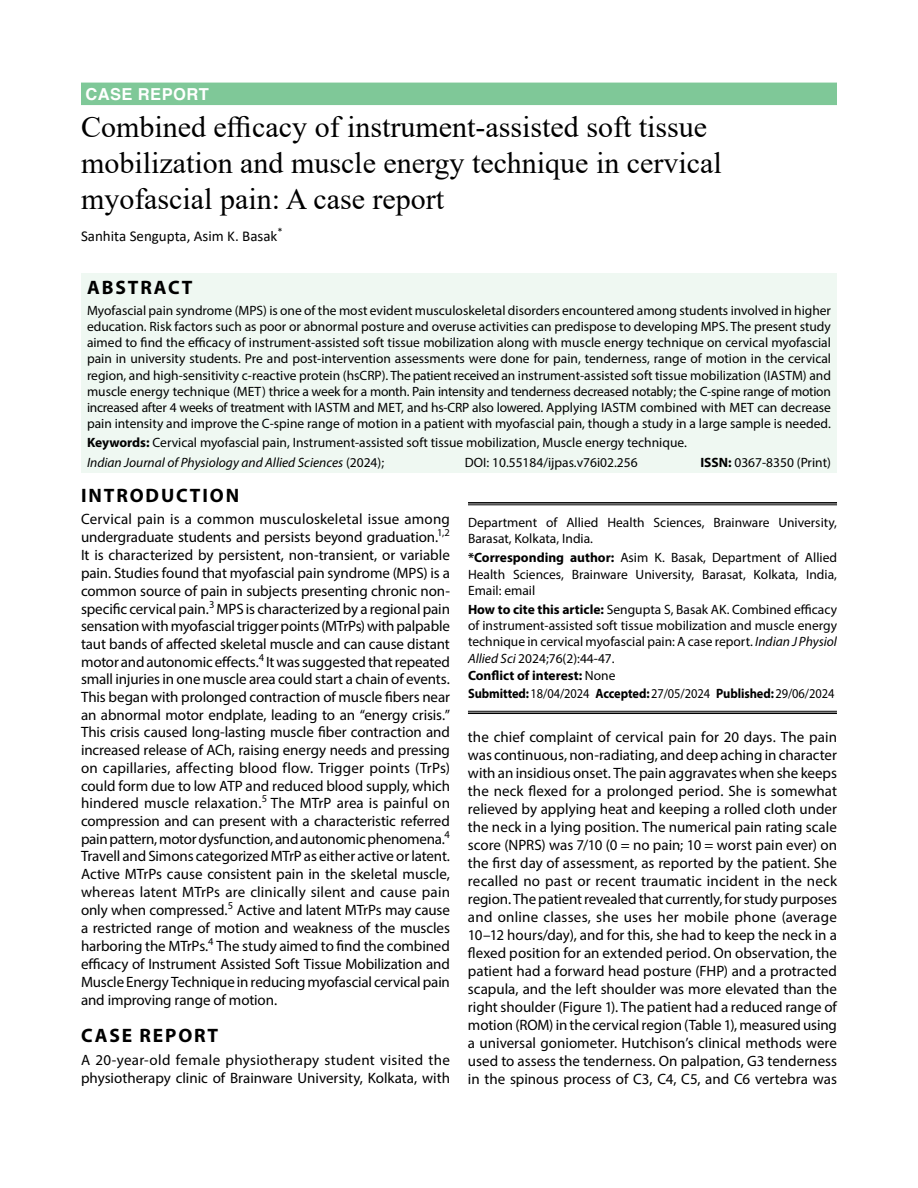
<style>
.page{position:relative;width:918px;height:1188px;background:#fff}
.page>*{position:absolute;margin:0;border:0;box-sizing:border-box;transform-origin:0 0}
.article_head{font:30px/36px "Times New Roman";color:#000}
.A{font:700 19.5px "Myriad Pro";letter-spacing:.095em;color:#000}
.Subject{font:700 16.5px "Helvetica";letter-spacing:.025em;color:#fff}
.Body_flush{font:15px/17.9px "Myriad Pro";color:#000;text-align:justify}
.author{font:15px "Calibri";color:#000}
.Abstract{font:13.5px/16.2px "Myriad Pro";color:#000;text-align:justify}
.affiliation{font:13.5px/16.2px "Myriad Pro";color:#000;text-align:justify}
.affiliation-2{font:13.5px "Myriad Pro";color:#000;scale:.92 1}
.Abstract-2{font:italic 13.5px "Myriad Pro";color:#000}
.affiliation-3{font:700 13.5px "Myriad Pro";color:#000}
.s1{font-weight:700}
.s2{font-style:normal}
.s3{font-style:italic}
.s4{font-weight:400}
</style>
<div class="page">
<div style="left:81px;top:274px;width:756px;height:199px;background:#eff8f2"></div>
<div style="left:81px;top:83px;width:756px;height:22px;background:#7fc898"></div>
<hr style="left:468px;top:711px;width:369px;height:1px;background:#000">
<hr style="left:468px;top:713px;width:369px;height:1px;background:#000">
<hr style="left:468px;top:502px;width:369px;height:2px;background:#000">
<hr style="left:468px;top:505px;width:369px;height:1px;background:#000">
<p class="Subject" style="left:86px;top:81px;width:125px">CASE REPORT</p>
<p class="article_head" style="left:81px;top:108px;width:642px">Combined efficacy of instrument-assisted soft tissue mobilization and muscle energy technique in cervical myofascial pain: A case report</p>
<p class="author" style="left:81px;top:225px;width:203px">Sanhita Sengupta, Asim K. Basak<sup>*</sup></p>
<p class="A" style="left:87px;top:275px;width:107px">ABSTRACT</p>
<p class="Abstract" style="left:87px;top:302px;width:746px">Myofascial pain syndrome (MPS) is one of the most evident musculoskeletal disorders encountered among students involved in higher education. Risk factors such as poor or abnormal posture and overuse activities can predispose to developing MPS. The present study aimed to find the efficacy of instrument-assisted soft tissue mobilization along with muscle energy technique on cervical myofascial pain in university students. Pre and post-intervention assessments were done for pain, tenderness, range of motion in the cervical region, and high-sensitivity c-reactive protein (hsCRP). The patient received an instrument-assisted soft tissue mobilization (IASTM) and muscle energy technique (MET) thrice a week for a month. Pain intensity and tenderness decreased notably; the C-spine range of motion increased after 4 weeks of treatment with IASTM and MET, and hs-CRP also lowered. Applying IASTM combined with MET can decrease pain intensity and improve the C-spine range of motion in a patient with myofascial pain, though a study in a large sample is needed.</p>
<p class="Abstract" style="left:87px;top:435px;width:601px"><span class="s1">Keywords:</span> Cervical myofascial pain, Instrument-assisted soft tissue mobilization, Muscle energy technique.</p>
<p class="Abstract-2" style="left:87px;top:454px;width:299px">Indian Journal of Physiology and Allied Sciences <span class="s2">(2024);</span></p>
<p class="Abstract" style="left:465px;top:454px;width:174px">DOI: 10.55184/ijpas.v76i02.256</p>
<p class="Abstract" style="left:700px;top:454px;width:132px"><span class="s1">ISSN:</span> 0367-8350 (Print)</p>
<p class="A" style="left:81px;top:483px;width:159px">INTRODUCTION</p>
<p class="Body_flush" style="left:81px;top:510px;width:371px">Cervical pain is a common musculoskeletal issue among undergraduate students and persists beyond graduation.<sup>1,2<br></sup>It is characterized by persistent, non-transient, or variable pain. Studies found that myofascial pain syndrome (MPS) is a common source of pain in subjects presenting chronic non&shy;specific cervical pain.<sup>3</sup> MPS is characterized by a regional pain sensation with myofascial trigger points (MTrPs) with palpable taut bands of affected skeletal muscle and can cause distant motor and autonomic effects.<sup>4</sup> It was suggested that repeated small injuries in one muscle area could start a chain of events.<br>This began with prolonged contraction of muscle fibers near an abnormal motor endplate, leading to an “energy crisis.” This crisis caused long-lasting muscle fiber contraction and increased release of ACh, raising energy needs and pressing on capillaries, affecting blood flow. Trigger points (TrPs) could form due to low ATP and reduced blood supply, which hindered muscle relaxation.<sup>5</sup> The MTrP area is painful on compression and can present with a characteristic referred pain pattern, motor dysfunction, and autonomic phenomena.<sup>4<br></sup>Travell and Simons categorized MTrP as either active or latent.<br>Active MTrPs cause consistent pain in the skeletal muscle, whereas latent MTrPs are clinically silent and cause pain only when compressed.<sup>5</sup> Active and latent MTrPs may cause a restricted range of motion and weakness of the muscles harboring the MTrPs.<sup>4</sup> The study aimed to find the combined efficacy of Instrument Assisted Soft Tissue Mobilization and Muscle Energy Technique in reducing myofascial cervical pain and improving range of motion.</p>
<p class="A" style="left:81px;top:1023px;width:139px">CASE REPORT</p>
<p class="Body_flush" style="left:81px;top:1051px;width:371px">A 20-year-old female physiotherapy student visited the physiotherapy clinic of Brainware University, Kolkata, with</p>
<p class="affiliation" style="left:468px;top:514px;width:371px">Department of Allied Health Sciences, Brainware University,<br>Barasat, Kolkata, India.</p>
<p class="affiliation" style="left:468px;top:550px;width:371px"><span class="s1">*Corresponding author:</span> Asim K. Basak, Department of Allied Health Sciences, Brainware University, Barasat, Kolkata, India, Email: email</p>
<p class="affiliation" style="left:468px;top:601px;width:371px"><span class="s1">How to cite this article:</span> Sengupta S, Basak AK. Combined efficacy of instrument-assisted soft tissue mobilization and muscle energy technique in cervical myofascial pain: A case report. <span class="s3">Indian J Physiol Allied Sci</span> 2024;76(2):44-47.</p>
<p class="affiliation-3" style="left:468px;top:667px;width:149px">Conflict of interest: <span class="s4">None</span></p>
<p class="affiliation-2" style="left:468px;top:685px;width:400px"><span class="s1">Submitted:</span>18/04/2024 <span class="s1">Accepted:</span>27/05/2024 <span class="s1">Published:</span>29/06/2024</p>
<p class="Body_flush" style="left:468px;top:728px;width:371px">the chief complaint of cervical pain for 20 days. The pain was continuous, non-radiating, and deep aching in character with an insidious onset. The pain aggravates when she keeps the neck flexed for a prolonged period. She is somewhat relieved by applying heat and keeping a rolled cloth under the neck in a lying position. The numerical pain rating scale score (NPRS) was 7/10 (0 = no pain; 10 = worst pain ever) on the first day of assessment, as reported by the patient. She recalled no past or recent traumatic incident in the neck region. The patient revealed that currently, for study purposes and online classes, she uses her mobile phone (average 10–12 hours/day), and for this, she had to keep the neck in a flexed position for an extended period. On observation, the patient had a forward head posture (FHP) and a protracted scapula, and the left shoulder was more elevated than the right shoulder (Figure 1). The patient had a reduced range of motion (ROM) in the cervical region (Table 1), measured using a universal goniometer. Hutchison’s clinical methods were used to assess the tenderness. On palpation, G3 tenderness in the spinous process of C3, C4, C5, and C6 vertebra was</p>
</div>
